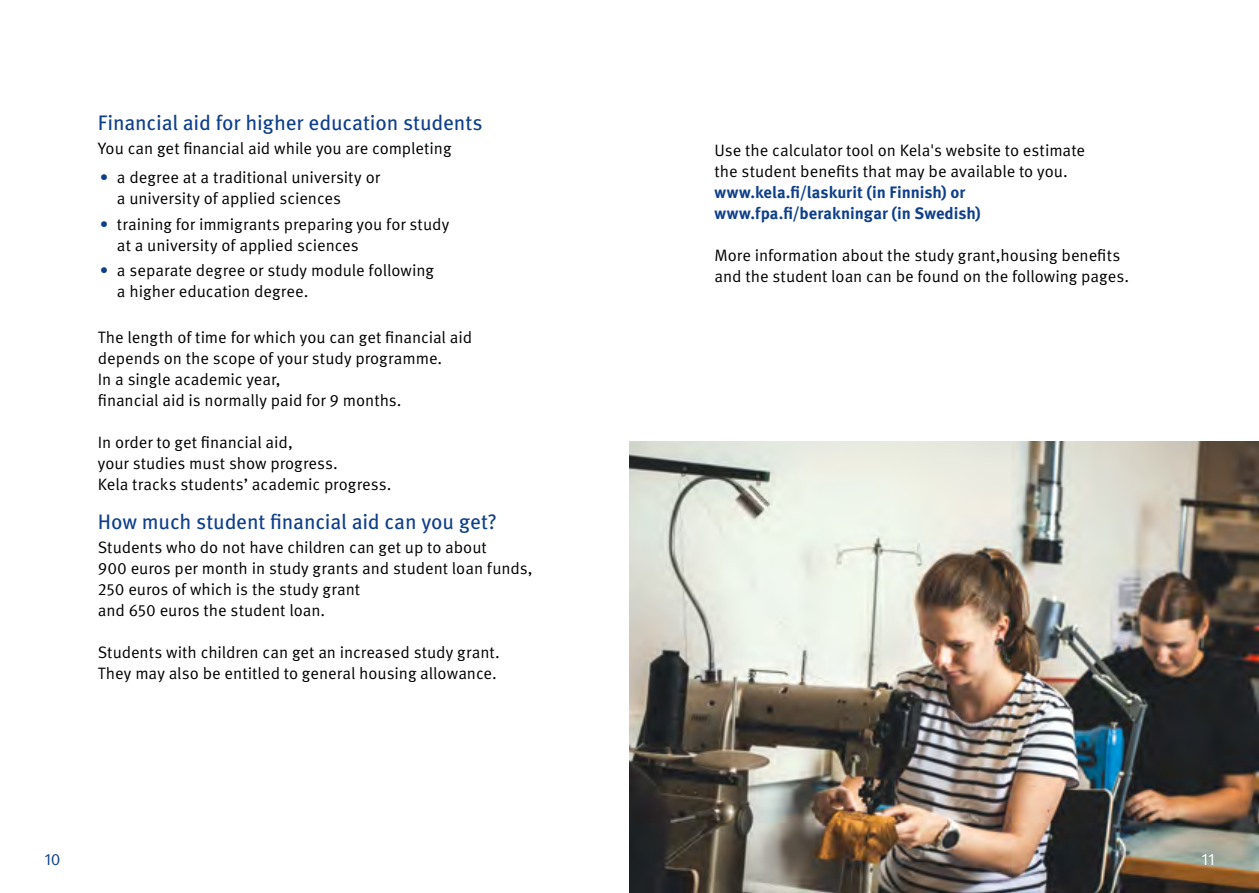
<style>
.page{position:relative;width:1259px;height:893px;background:#fff}
.page>*{position:absolute;margin:0;border:0;box-sizing:border-box;transform-origin:0 0}
.Body_copy{font:21px "Meta Pro";letter-spacing:-.01em;color:#0f3f8a}
.H2_otsikko{font:21px "Meta Pro";letter-spacing:-.01em;color:#0f3f8a}
.Body_copy-2{font:16.5px/21px "Meta Pro Norm";letter-spacing:-.005em;color:#000}
.Bulletpoints{font:16.5px/21px "Meta Pro Norm";color:#000}
.Body_copy-3{font:700 16.5px "Meta Pro";letter-spacing:-.005em;color:#0f3f8a}
.t1{font:16.5px "Meta Pro Norm";color:#0f3f8a}
.t2{font:16.5px "Meta Pro Norm";color:#fff}
.s1{color:#0f3f8a}
</style>
<div class="page">
<img style="left:629px;top:441px;width:630px;height:452px">
<p class="Body_copy" style="left:98px;top:106px;width:386px">Financial aid for higher education students</p>
<p class="Body_copy-2" style="left:98px;top:136px;width:355px">You can get financial aid while you are completing</p>
<p class="Bulletpoints" style="left:117px;top:166px;width:264px;text-indent:-17px"><span class="s1">•</span> a degree at a traditional university or a university of applied sciences</p>
<p class="Bulletpoints" style="left:117px;top:212px;width:334px;text-indent:-17px"><span class="s1">•</span> training for immigrants preparing you for study at a university of applied sciences</p>
<p class="Bulletpoints" style="left:117px;top:258px;width:318px;text-indent:-17px"><span class="s1">•</span> a separate degree or study module following a higher education degree.</p>
<p class="Body_copy-2" style="left:98px;top:326px;width:376px">The length of time for which you can get financial aid depends on the scope of your study programme.</p>
<p class="Body_copy-2" style="left:98px;top:368px;width:305px">In a single academic year,<br>financial aid is normally paid for 9 months.</p>
<p class="Body_copy-2" style="left:98px;top:431px;width:241px">In order to get financial aid,<br>your studies must show progress.</p>
<p class="Body_copy-2" style="left:98px;top:473px;width:295px">Kela tracks students’ academic progress.</p>
<h2 class="H2_otsikko" style="left:98px;top:506px;width:400px">How much student financial aid can you get?</h2>
<p class="Body_copy-2" style="left:98px;top:536px;width:436px">Students who do not have children can get up to about<br>900 euros per month in study grants and student loan funds, 250 euros of which is the study grant<br>and 650 euros the student loan.</p>
<p class="Body_copy-2" style="left:98px;top:641px;width:403px">Students with children can get an increased study grant.</p>
<p class="Body_copy-2" style="left:98px;top:662px;width:400px">They may also be entitled to general housing allowance.</p>
<p class="Body_copy-2" style="left:714px;top:139px;width:372px">Use the calculator tool on Kela's website to estimate the student benefits that may be available to you.</p>
<p class="Body_copy-3" style="left:714px;top:180px;width:252px">www.kela.fi/laskurit (in Finnish) or</p>
<p class="Body_copy-3" style="left:714px;top:201px;width:268px">www.fpa.fi/berakningar (in Swedish)</p>
<p class="Body_copy-2" style="left:714px;top:244px;width:416px">More information about the study grant,housing benefits and the student loan can be found on the following pages.</p>
<p class="t1" style="left:44px;top:847px;width:18px">10</p>
<p class="t2" style="left:1201px;top:847px;width:14px">11</p>
</div>
